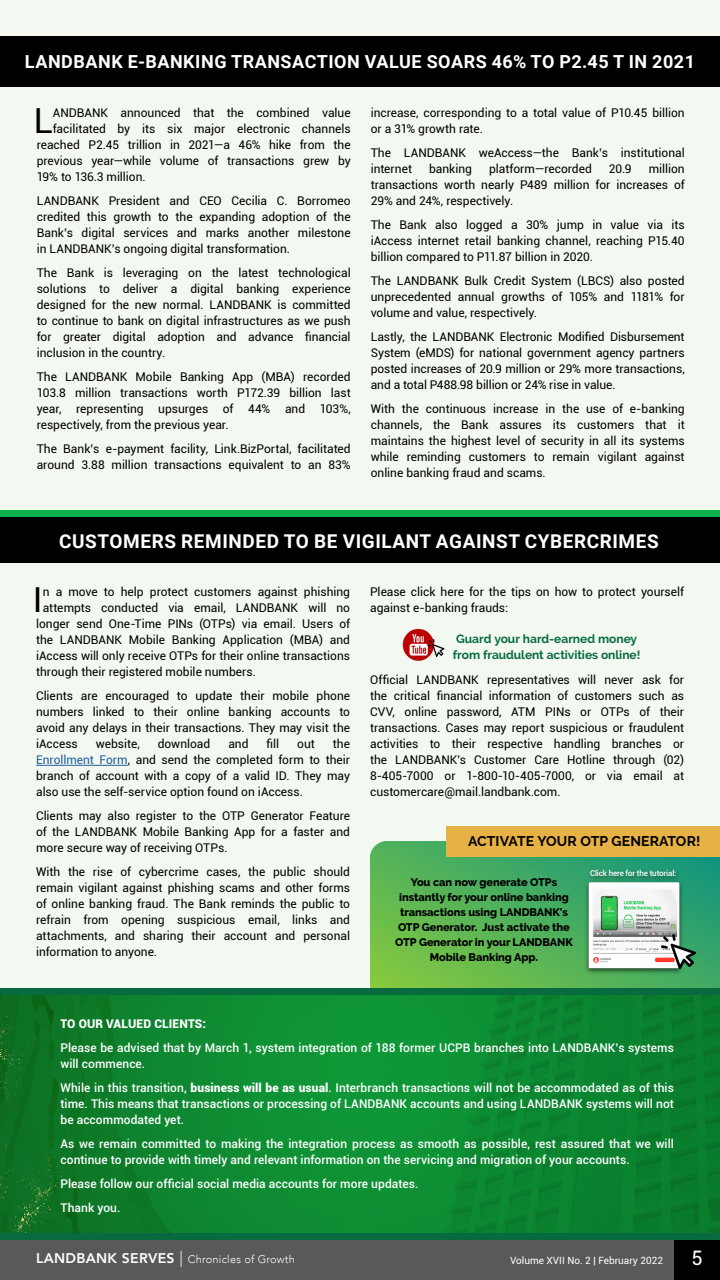
<style>
.page{position:relative;width:720px;height:1280px;background:#fff}
.page>*{position:absolute;margin:0;border:0;box-sizing:border-box;transform-origin:0 0}
.t1{font:34.5px "Roboto";color:#000}
.t2{font:20px "Roboto";color:#fff}
.t3{font:700 19px "Roboto";letter-spacing:.03em;color:#fff}
.t4{font:700 18px "Roboto";letter-spacing:.03em;color:#fff}
.t5{font:700 14px "Raleway";letter-spacing:.01em;color:#000}
.t6{font:12px/16px "Roboto";color:#000;text-align:justify}
.t7{font:500 12px/16px "Roboto";letter-spacing:.005em;color:#fff}
.t8{font:700 12px/16px "Raleway";letter-spacing:-.005em;color:#076b3f}
.t9{font:900 12px "Roboto";letter-spacing:.01em;color:#fff}
.t10{font:800 11px/15px "Raleway";letter-spacing:-.005em;color:#000;text-align:center}
.t11{font:300 11px "Avenir";letter-spacing:.02em;color:#fff}
.t12{font:10px "Roboto";color:#fff}
.t13{font:500 8px "Roboto";letter-spacing:-.02em;color:#fff}
.s1{color:#215e9e}
.s2{font-weight:900}
.s3{font-weight:800;font-size:14px}
.s4{font-size:16px}
</style>
<div class="page">
<div style="left:0;top:0;width:720px;height:988px;background:#f3f9f1"></div>
<div style="left:0;top:1236px;width:674px;height:44px;background:#58595b"></div>
<div style="left:674px;top:1236px;width:46px;height:44px;background:#000"></div>
<div style="left:0;top:517px;width:720px;height:46px;background:#000"></div>
<hr style="left:36px;top:765px;width:92px;height:1px;background:#215e9e">
<img style="left:370px;top:841px;width:350px;height:147px">
<div style="left:446px;top:826px;width:274px;height:30px;background:#e6b145"></div>
<img style="left:579px;top:875px;width:111px;height:105px">
<div style="left:592px;top:884px;width:85px;height:67px;background:#fff"></div>
<img style="left:593px;top:889px;width:84px;height:62px">
<div style="left:587px;top:867px;width:95px;height:16px;background:#000;opacity:.5"></div>
<img style="left:646px;top:934px;width:65px;height:35px">
<div style="left:0;top:36px;width:720px;height:50px;background:#000"></div>
<img style="left:397px;top:626px;width:41px;height:40px">
<img style="left:420px;top:640px;width:31px;height:16px">
<img style="left:0;top:995px;width:720px;height:238px">
<div style="left:0;top:988px;width:720px;height:7px;background:#076b3f"></div>
<div style="left:0;top:1233px;width:720px;height:6px;background:#076b3f"></div>
<div style="left:0;top:510px;width:720px;height:7px;background:#0db14b"></div>
<h3 class="t4" style="left:25px;top:49px;width:672px">LANDBANK E-BANKING TRANSACTION VALUE SOARS 46% TO P2.45 T IN 2021</h3>
<h1 class="t1" style="left:34px;top:97px;width:20px">L</h1>
<p class="t6" style="left:53px;top:104px;width:299px">ANDBANK announced that the combined value</p>
<p class="t6" style="left:53px;top:120px;width:299px">facilitated by its six major electronic channels</p>
<p class="t6" style="left:37px;top:136px;width:316px">reached P2.45 trillion in 2021—a 46% hike from the</p>
<p class="t6" style="left:37px;top:152px;width:316px">previous year—while volume of transactions grew by</p>
<p class="t6" style="left:37px;top:168px;width:111px">19% to 136.3 million.</p>
<p class="t6" style="left:37px;top:192px;width:316px">LANDBANK President and CEO Cecilia C. Borromeo credited this growth to the expanding adoption of the Bank’s digital services and marks another milestone in LANDBANK’s ongoing digital transformation.</p>
<p class="t6" style="left:37px;top:264px;width:316px">The Bank is leveraging on the latest technological solutions to deliver a digital banking experience designed for the new normal. LANDBANK is committed to continue to bank on digital infrastructures as we push for greater digital adoption and advance financial inclusion in the country.</p>
<p class="t6" style="left:37px;top:368px;width:316px">The LANDBANK Mobile Banking App (MBA) recorded 103.8 million transactions worth P172.39 billion last year, representing upsurges of 44% and 103%, respectively, from the previous year.</p>
<p class="t6" style="left:37px;top:440px;width:316px">The Bank’s e-payment facility, Link.BizPortal, facilitated around 3.88 million transactions equivalent to an 83%</p>
<p class="t6" style="left:371px;top:104px;width:316px">increase, corresponding to a total value of P10.45 billion or a 31% growth rate.</p>
<p class="t6" style="left:371px;top:144px;width:315px">The LANDBANK weAccess—the Bank’s institutional internet</p>
<p class="t6" style="left:429px;top:160px;width:45px">banking</p>
<p class="t6" style="left:489px;top:160px;width:104px">platform—recorded</p>
<p class="t6" style="left:609px;top:160px;width:24px">20.9</p>
<p class="t6" style="left:371px;top:160px;width:316px;text-indent:278px">million transactions worth nearly P489 million for increases of 29% and 24%, respectively.</p>
<p class="t6" style="left:371px;top:216px;width:315px">The Bank also logged a 30% jump in value via its iAccess internet retail banking channel, reaching P15.40 billion compared to P11.87 billion in 2020.</p>
<p class="t6" style="left:371px;top:272px;width:315px">The LANDBANK Bulk Credit System (LBCS) also posted unprecedented annual growths of 105% and 1181% for volume and value, respectively.</p>
<p class="t6" style="left:371px;top:328px;width:316px">Lastly, the LANDBANK Electronic Modified Disbursement System (eMDS) for national government agency partners posted increases of 20.9 million or 29% more transactions, and a total P488.98 billion or 24% rise in value.</p>
<p class="t6" style="left:371px;top:400px;width:316px">With the continuous increase in the use of e-banking channels, the Bank assures its customers that it maintains the highest level of security in all its systems while reminding customers to remain vigilant against online banking fraud and scams.</p>
<h3 class="t3" style="left:59px;top:528px;width:601px">CUSTOMERS REMINDED TO BE VIGILANT AGAINST CYBERCRIMES</h3>
<h1 class="t1" style="left:33px;top:576px;width:11px">I</h1>
<p class="t6" style="left:43px;top:584px;width:309px">n a move to help protect customers against phishing</p>
<p class="t6" style="left:43px;top:600px;width:309px">attempts conducted via email, LANDBANK will no</p>
<p class="t6" style="left:36px;top:616px;width:316px">longer send One-Time PINs (OTPs) via email. Users of</p>
<p class="t6" style="left:36px;top:632px;width:315px">the LANDBANK Mobile Banking Application (MBA) and</p>
<p class="t6" style="left:36px;top:648px;width:316px">iAccess will only receive OTPs for their online transactions</p>
<p class="t6" style="left:36px;top:664px;width:221px">through their registered mobile numbers.</p>
<p class="t6" style="left:36px;top:688px;width:316px">Clients are encouraged to update their mobile phone numbers linked to their online banking accounts to avoid any delays in their transactions. They may visit the iAccess</p>
<p class="t6" style="left:96px;top:736px;width:45px">website,</p>
<p class="t6" style="left:158px;top:736px;width:54px">download</p>
<p class="t6" style="left:228px;top:736px;width:22px">and</p>
<p class="t6" style="left:267px;top:736px;width:14px">fill</p>
<p class="t6" style="left:297px;top:736px;width:19px">out</p>
<p class="t6" style="left:36px;top:736px;width:316px;text-indent:297px">the <span class="s1">Enrollment Form</span>, and send the completed form to their branch of account with a copy of a valid ID. They may also use the self-service option found on iAccess.</p>
<p class="t6" style="left:36px;top:808px;width:316px">Clients may also register to the OTP Generator Feature of the LANDBANK Mobile Banking App for a faster and more secure way of receiving OTPs.</p>
<p class="t6" style="left:36px;top:864px;width:315px">With the rise of cybercrime cases, the public should remain vigilant against phishing scams and other forms of online banking fraud. The Bank reminds the public to refrain from opening suspicious email, links and attachments, and sharing their account and personal information to anyone.</p>
<p class="t6" style="left:370px;top:584px;width:316px">Please click here for the tips on how to protect yourself against e-banking frauds:</p>
<p class="t8" style="left:453px;top:631px;width:189px">Guard your hard-earned money from fraudulent activities online!</p>
<p class="t6" style="left:370px;top:672px;width:316px">Official LANDBANK representatives will never ask for the critical financial information of customers such as CVV, online password, ATM PINs or OTPs of their transactions. Cases may report suspicious or fraudulent activities to their respective handling branches or the LANDBANK's Customer Care Hotline through (02)<br>8-405-7000 or 1-800-10-405-7000, or via email at customercare@mail.landbank.com.</p>
<p class="t5" style="left:468px;top:833px;width:234px">ACTIVATE YOUR OTP GENERATOR!</p>
<p class="t10" style="left:395px;top:875px;width:179px">You can now generate OTPs instantly for your online banking transactions using LANDBANK's<br>OTP Generator. Just activate the<br>OTP Generator in your LANDBANK<br>Mobile Banking App.</p>
<p class="t13" style="left:590px;top:868px;width:88px">Click here for the tutorial:</p>
<p class="t9" style="left:60px;top:1015px;width:147px">TO OUR VALUED CLIENTS:</p>
<p class="t7" style="left:60px;top:1039px;width:615px">Please be advised that by March 1, system integration of 188 former UCPB branches into LANDBANK’s systems will commence.</p>
<p class="t7" style="left:60px;top:1079px;width:615px;text-align:justify">While in this transition, <span class="s2">business will be as usual</span>. Interbranch transactions will not be accommodated as of this time. This means that transactions or processing of LANDBANK accounts and using LANDBANK systems will not be accommodated yet.</p>
<p class="t7" style="left:60px;top:1135px;width:615px">As we remain committed to making the integration process as smooth as possible, rest assured that we will continue to provide with timely and relevant information on the servicing and migration of your accounts.</p>
<p class="t7" style="left:60px;top:1171px;width:359px;line-height:24px">Please follow our official social media accounts for more updates.<br>Thank you.</p>
<p class="t11" style="left:36px;top:1253px;width:260px"><span class="s3">LANDBANK SERVES</span> <span class="s4">|</span> Chronicles of Growth</p>
<p class="t12" style="left:510px;top:1253px;width:154px">Volume XVII No. 2 | February 2022</p>
<h2 class="t2" style="left:691px;top:1244px;width:13px">5</h2>
</div>
